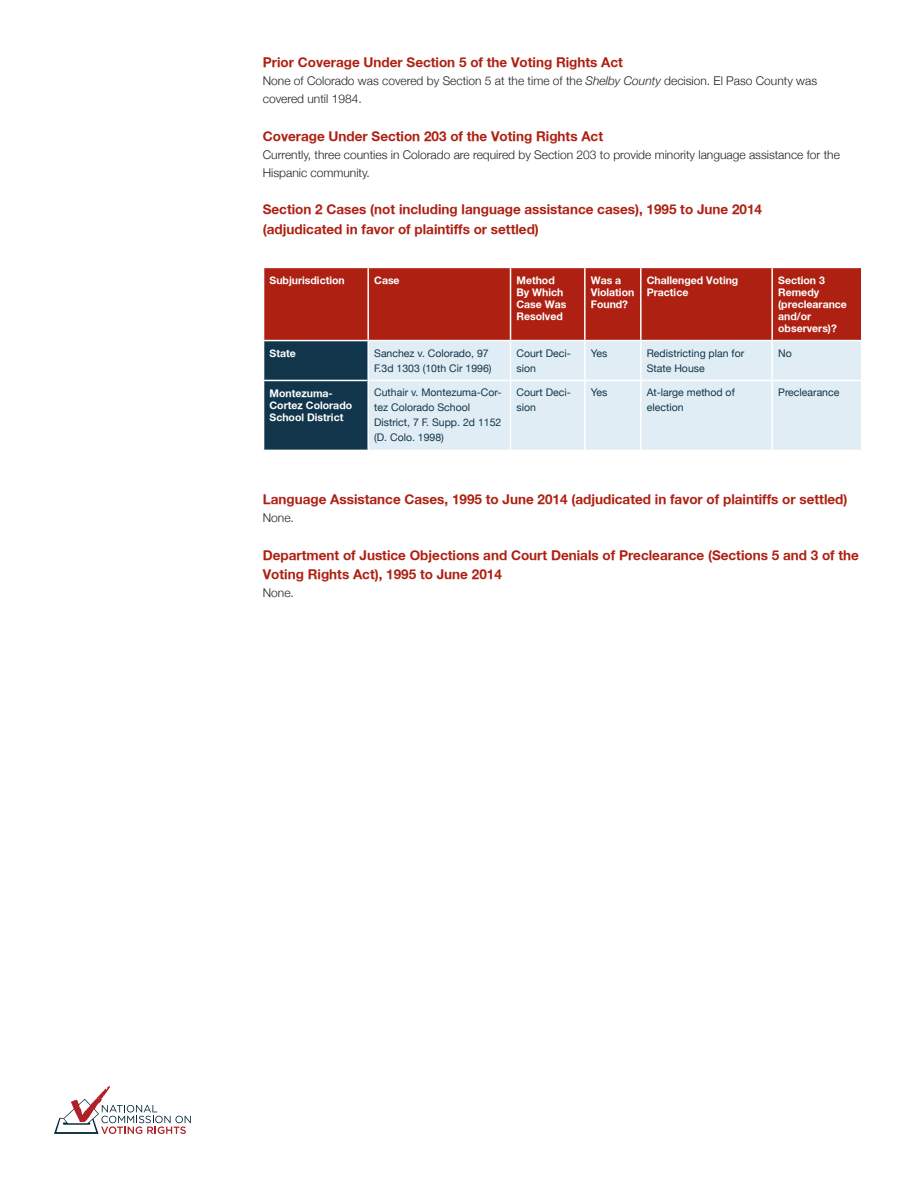
<style>
.page{position:relative;width:918px;height:1188px;background:#fff}
.page>*{position:absolute;margin:0;border:0;box-sizing:border-box;transform-origin:0 0}
.headers{font:700 13.5px/19.5px "Helvetica Neue";color:#ae2012}
.t1{font:300 12px/18px "Helvetica Neue";color:#231f20}
.table_body{font:10.5px/15px "Helvetica Neue";color:#11364b}
.table_header{font:700 10.5px/12px "Helvetica Neue";color:#fff}
.s1{font-style:italic}
</style>
<div class="page">
<svg style="left:54px;top:1086px;width:137px;height:48px"></svg>
<div style="left:264px;top:268px;width:597px;height:72px;background:#ae2012"></div>
<div style="left:264px;top:341px;width:103px;height:109px;background:#11364b"></div>
<div style="left:369px;top:341px;width:492px;height:109px;background:#e1edf4"></div>
<hr style="left:367px;top:268px;width:2px;height:72px;background:#fff">
<hr style="left:510px;top:268px;width:1px;height:72px;background:#fff">
<hr style="left:584px;top:268px;width:2px;height:72px;background:#fff">
<hr style="left:640px;top:268px;width:2px;height:72px;background:#fff">
<hr style="left:771px;top:268px;width:2px;height:72px;background:#fff">
<hr style="left:510px;top:341px;width:1px;height:39px;background:#fff">
<hr style="left:510px;top:381px;width:1px;height:69px;background:#fff">
<hr style="left:584px;top:341px;width:2px;height:39px;background:#fff">
<hr style="left:584px;top:381px;width:2px;height:69px;background:#fff">
<hr style="left:640px;top:341px;width:2px;height:39px;background:#fff">
<hr style="left:640px;top:381px;width:2px;height:69px;background:#fff">
<hr style="left:771px;top:341px;width:2px;height:39px;background:#fff">
<hr style="left:771px;top:381px;width:2px;height:69px;background:#fff">
<hr style="left:369px;top:380px;width:142px;height:1px;background:#fff">
<hr style="left:511px;top:380px;width:74px;height:1px;background:#fff">
<hr style="left:585px;top:380px;width:56px;height:1px;background:#fff">
<hr style="left:641px;top:380px;width:131px;height:1px;background:#fff">
<hr style="left:772px;top:380px;width:89px;height:1px;background:#fff">
<hr style="left:263px;top:380px;width:104px;height:1px;background:#fff">
<p class="headers" style="left:263px;top:52px;width:362px">Prior Coverage Under Section 5 of the Voting Rights Act</p>
<p class="t1" style="left:263px;top:71px;width:556px">None of Colorado was covered by Section 5 at the time of the <span class="s1">Shelby County</span> decision. El Paso County was covered until 1984.</p>
<p class="headers" style="left:263px;top:126px;width:342px">Coverage Under Section 203 of the Voting Rights Act</p>
<p class="t1" style="left:263px;top:145px;width:579px">Currently, three counties in Colorado are required by Section 203 to provide minority language assistance for the<br>Hispanic community.</p>
<p class="headers" style="left:263px;top:199px;width:501px">Section 2 Cases (not including language assistance cases), 1995 to June 2014 (adjudicated in favor of plaintiffs or settled)</p>
<p class="table_header" style="left:270px;top:274px;width:77px">Subjurisdiction</p>
<p class="table_header" style="left:374px;top:274px;width:27px">Case</p>
<p class="table_header" style="left:517px;top:274px;width:51px">Method<br>By Which<br>Case Was<br>Resolved</p>
<p class="table_header" style="left:591px;top:274px;width:45px">Was a<br>Violation<br>Found?</p>
<p class="table_header" style="left:647px;top:274px;width:93px">Challenged Voting<br>Practice</p>
<p class="table_header" style="left:778px;top:274px;width:70px">Section 3<br>Remedy (preclearance and/or observers)?</p>
<p class="table_header" style="left:270px;top:347px;width:28px">State</p>
<p class="table_body" style="left:374px;top:346px;width:119px">Sanchez v. Colorado, 97<br>F.3d 1303 (10th Cir 1996)</p>
<p class="table_body" style="left:517px;top:346px;width:56px">Court Deci&shy;sion</p>
<p class="table_body" style="left:591px;top:346px;width:18px">Yes</p>
<p class="table_body" style="left:647px;top:346px;width:99px">Redistricting plan for<br>State House</p>
<p class="table_body" style="left:778px;top:346px;width:15px">No</p>
<p class="table_header" style="left:270px;top:387px;width:84px">Montezuma-<br>Cortez Colorado<br>School District</p>
<p class="table_body" style="left:374px;top:386px;width:129px">Cuthair v. Montezuma-Cor&shy;tez Colorado School<br>District, 7 F. Supp. 2d 1152 (D. Colo. 1998)</p>
<p class="table_body" style="left:517px;top:386px;width:56px">Court Deci&shy;sion</p>
<p class="table_body" style="left:591px;top:386px;width:18px">Yes</p>
<p class="table_body" style="left:647px;top:386px;width:89px">At-large method of election</p>
<p class="table_body" style="left:778px;top:386px;width:63px">Preclearance</p>
<p class="headers" style="left:263px;top:490px;width:586px">Language Assistance Cases, 1995 to June 2014 (adjudicated in favor of plaintiffs or settled)</p>
<p class="t1" style="left:263px;top:508px;width:33px">None.</p>
<p class="headers" style="left:263px;top:545px;width:598px">Department of Justice Objections and Court Denials of Preclearance (Sections 5 and 3 of the<br>Voting Rights Act), 1995 to June 2014</p>
<p class="t1" style="left:263px;top:583px;width:33px">None.</p>
</div>
